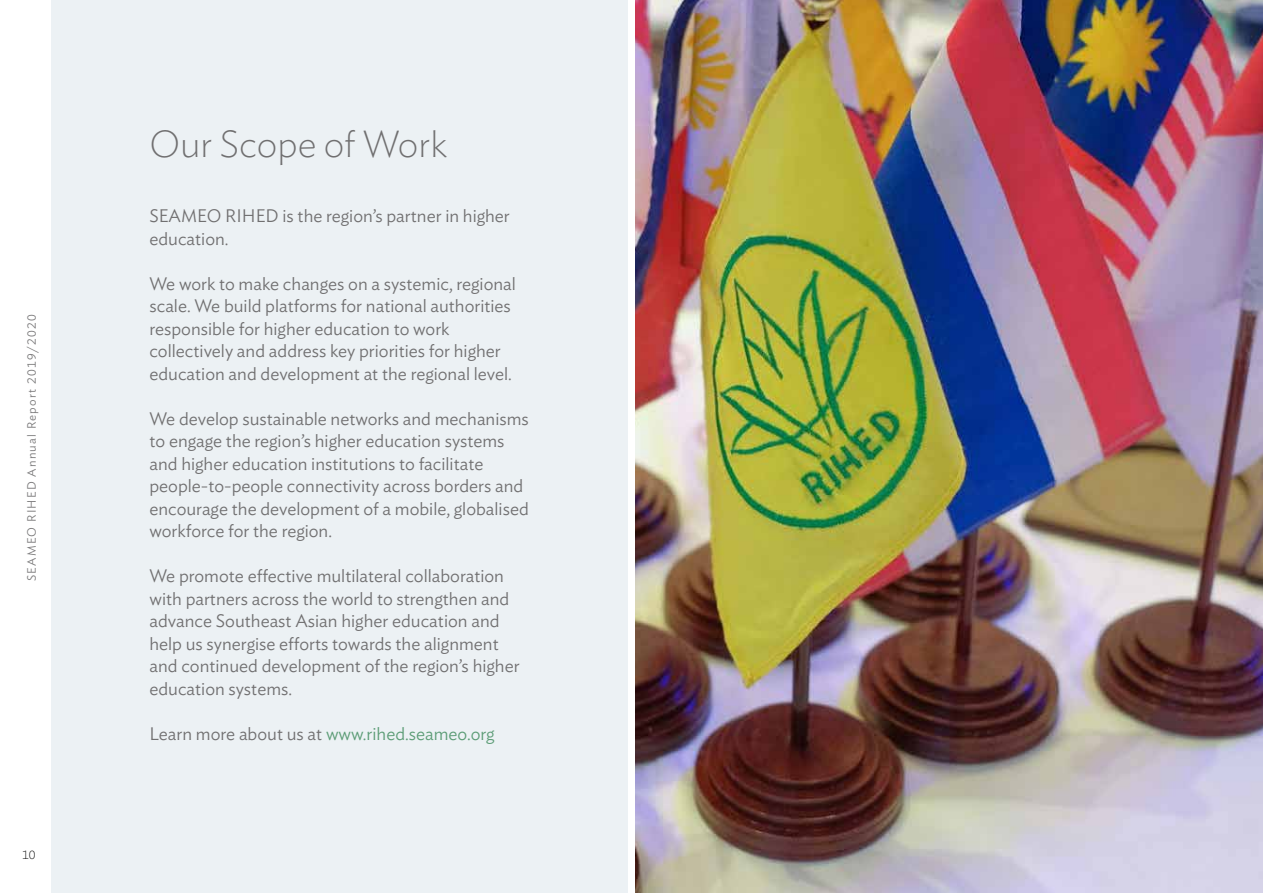
<style>
.page{position:relative;width:1263px;height:893px;background:#fff}
.page>*{position:absolute;margin:0;border:0;box-sizing:border-box;transform-origin:0 0}
.t1{font:200 37.5px "Ideal Sans";color:#706f70}
.t2{font:300 18px/22.5px "Ideal Sans";color:#706f70}
.t3{font:300 18px "Ideal Sans";color:#5c9c76}
.t4{font:300 12px "Ideal Sans";letter-spacing:.1em;color:#797879}
.t5{font:200 12px "Ideal Sans";color:#000}
.s1{color:#706f70}
</style>
<div class="page">
<div style="left:51px;top:0;width:577px;height:893px;background:#ecf1f4"></div>
<img style="left:635px;top:0;width:628px;height:893px">
<p class="t4" style="left:22px;top:581px;width:268px;rotate:-90deg">SEAMEO RIHED Annual Report 2019/2020</p>
<p class="t5" style="left:22px;top:846px;width:15px">10</p>
<h1 class="t1" style="left:149px;top:114px;width:299px">Our Scope of Work</h1>
<p class="t2" style="left:149px;top:203px;width:362px">SEAMEO RIHED is the region’s partner in higher education.</p>
<p class="t2" style="left:149px;top:271px;width:368px">We work to make changes on a systemic, regional scale. We build platforms for national authorities responsible for higher education to work collectively and address key priorities for higher education and development at the regional level.</p>
<p class="t2" style="left:149px;top:406px;width:381px">We develop sustainable networks and mechanisms to engage the region’s higher education systems and higher education institutions to facilitate people-to-people connectivity across borders and encourage the development of a mobile, globalised workforce for the region.</p>
<p class="t2" style="left:149px;top:563px;width:372px">We promote effective multilateral collaboration with partners across the world to strengthen and advance Southeast Asian higher education and help us synergise efforts towards the alignment and continued development of the region’s higher education systems.</p>
<p class="t3" style="left:149px;top:720px;width:347px"><span class="s1">Learn more about us at</span> www.rihed.seameo.org</p>
</div>
